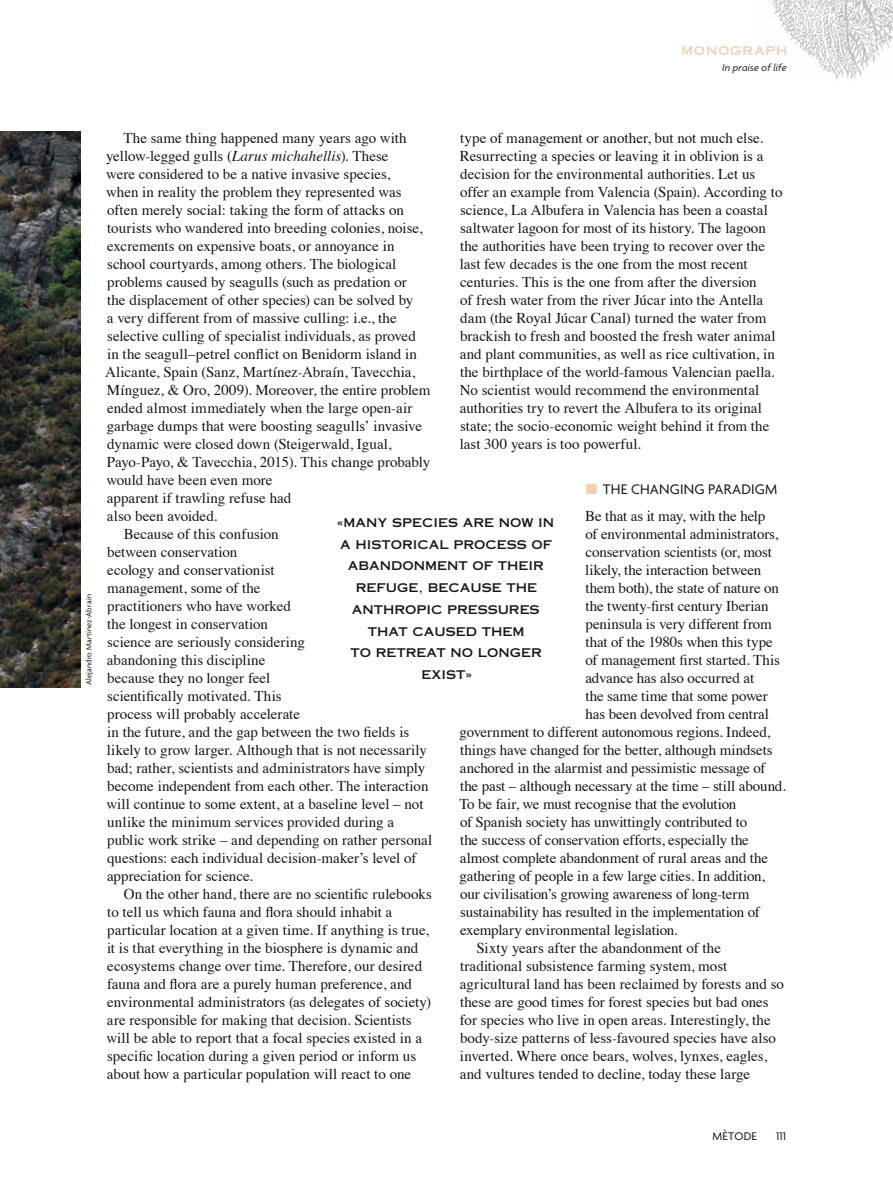
<style>
.page{position:relative;width:893px;height:1191px;background:#fff}
.page>*{position:absolute;margin:0;border:0;box-sizing:border-box;transform-origin:0 0}
.t1{font:15px/18px "Times";color:#151616}
.t2{font:15px "Agenda";letter-spacing:.01em;color:#151616}
.t3{font:12px/21.8px "Copperplate Thirty One AB";color:#151616;text-align:center}
.t4{font:12px "Agenda";letter-spacing:.02em;color:#151616}
.t5{font:12px "Copperplate Thirty One AB";letter-spacing:.06em;color:#eed1af}
.t6{font:italic 10.5px "Agenda";letter-spacing:.01em;color:#151616}
.t7{font:8.25px "Agenda";letter-spacing:.02em;color:#151616}
.s1{font-style:italic}
.s2{color:#eed1af}
</style>
<div class="page">
<img style="left:770px;top:0;width:123px;height:80px">
<img style="left:0;top:132px;width:81px;height:555px">
<p class="t5" style="left:681px;top:44px;width:108px">MONOGRAPH</p>
<p class="t6" style="left:722px;top:61px;width:66px">In praise of life</p>
<p class="t7" style="left:84px;top:685px;width:93px;rotate:-90deg">Alejandro Martínez-Abraín</p>
<p class="t1" style="left:123px;top:128px;width:285px">The same thing happened many years ago with</p>
<p class="t1" style="left:106px;top:146px;width:284px">yellow-legged gulls (<span class="s1">Larus michahellis</span>). These</p>
<p class="t1" style="left:106px;top:164px;width:286px">were considered to be a native invasive species,</p>
<p class="t1" style="left:106px;top:182px;width:297px">when in reality the problem they represented was</p>
<p class="t1" style="left:107px;top:200px;width:298px">often merely social: taking the form of attacks on</p>
<p class="t1" style="left:107px;top:218px;width:317px">tourists who wandered into breeding colonies, noise,</p>
<p class="t1" style="left:107px;top:236px;width:289px">excrements on expensive boats, or annoyance in</p>
<p class="t1" style="left:107px;top:254px;width:291px">school courtyards, among others. The biological</p>
<p class="t1" style="left:107px;top:272px;width:301px">problems caused by seagulls (such as predation or</p>
<p class="t1" style="left:107px;top:290px;width:308px">the displacement of other species) can be solved by</p>
<p class="t1" style="left:107px;top:308px;width:291px">a very different from of massive culling: i.e., the</p>
<p class="t1" style="left:107px;top:326px;width:310px">selective culling of specialist individuals, as proved</p>
<p class="t1" style="left:107px;top:344px;width:312px">in the seagull–petrel conflict on Benidorm island in</p>
<p class="t1" style="left:105px;top:362px;width:312px">Alicante, Spain (Sanz, Martínez-Abraín, Tavecchia,</p>
<p class="t1" style="left:107px;top:380px;width:325px">Mínguez, &amp; Oro, 2009). Moreover, the entire problem</p>
<p class="t1" style="left:107px;top:398px;width:307px">ended almost immediately when the large open-air</p>
<p class="t1" style="left:107px;top:416px;width:317px">garbage dumps that were boosting seagulls’ invasive</p>
<p class="t1" style="left:107px;top:434px;width:286px">dynamic were closed down (Steigerwald, Igual,</p>
<p class="t1" style="left:107px;top:452px;width:325px">Payo-Payo, &amp; Tavecchia, 2015). This change probably</p>
<p class="t1" style="left:106px;top:470px;width:168px">would have been even more</p>
<p class="t1" style="left:107px;top:488px;width:186px">apparent if trawling refuse had</p>
<p class="t1" style="left:107px;top:506px;width:112px">also been avoided.</p>
<p class="t1" style="left:124px;top:524px;width:156px">Because of this confusion</p>
<p class="t1" style="left:107px;top:542px;width:132px">between conservation</p>
<p class="t1" style="left:107px;top:560px;width:169px">ecology and conservationist</p>
<p class="t1" style="left:107px;top:578px;width:155px">management, some of the</p>
<p class="t1" style="left:107px;top:596px;width:185px">practitioners who have worked</p>
<p class="t1" style="left:107px;top:614px;width:162px">the longest in conservation</p>
<p class="t1" style="left:107px;top:632px;width:199px">science are seriously considering</p>
<p class="t1" style="left:107px;top:650px;width:160px">abandoning this discipline</p>
<p class="t1" style="left:107px;top:668px;width:165px">because they no longer feel</p>
<p class="t1" style="left:107px;top:686px;width:176px">scientifically motivated. This</p>
<p class="t1" style="left:107px;top:704px;width:195px">process will probably accelerate</p>
<p class="t1" style="left:107px;top:722px;width:304px">in the future, and the gap between the two fields is</p>
<p class="t1" style="left:107px;top:740px;width:322px">likely to grow larger. Although that is not necessarily</p>
<p class="t1" style="left:107px;top:758px;width:320px">bad; rather, scientists and administrators have simply</p>
<p class="t1" style="left:107px;top:776px;width:323px">become independent from each other. The interaction</p>
<p class="t1" style="left:106px;top:794px;width:319px">will continue to some extent, at a baseline level – not</p>
<p class="t1" style="left:107px;top:812px;width:288px">unlike the minimum services provided during a</p>
<p class="t1" style="left:107px;top:830px;width:326px">public work strike – and depending on rather personal</p>
<p class="t1" style="left:107px;top:848px;width:311px">questions: each individual decision-maker’s level of</p>
<p class="t1" style="left:107px;top:866px;width:148px">appreciation for science.</p>
<p class="t1" style="left:124px;top:884px;width:310px">On the other hand, there are no scientific rulebooks</p>
<p class="t1" style="left:107px;top:902px;width:287px">to tell us which fauna and flora should inhabit a</p>
<p class="t1" style="left:107px;top:920px;width:323px">particular location at a given time. If anything is true,</p>
<p class="t1" style="left:107px;top:938px;width:313px">it is that everything in the biosphere is dynamic and</p>
<p class="t1" style="left:107px;top:956px;width:316px">ecosystems change over time. Therefore, our desired</p>
<p class="t1" style="left:107px;top:974px;width:307px">fauna and flora are a purely human preference, and</p>
<p class="t1" style="left:107px;top:992px;width:325px">environmental administrators (as delegates of society)</p>
<p class="t1" style="left:107px;top:1010px;width:306px">are responsible for making that decision. Scientists</p>
<p class="t1" style="left:106px;top:1028px;width:317px">will be able to report that a focal species existed in a</p>
<p class="t1" style="left:107px;top:1046px;width:311px">specific location during a given period or inform us</p>
<p class="t1" style="left:107px;top:1064px;width:306px">about how a particular population will react to one</p>
<p class="t1" style="left:460px;top:128px;width:324px">type of management or another, but not much else.<br>Resurrecting a species or leaving it in oblivion is a decision for the environmental authorities. Let us offer an example from Valencia (Spain). According to science, La Albufera in Valencia has been a coastal saltwater lagoon for most of its history. The lagoon the authorities have been trying to recover over the last few decades is the one from the most recent centuries. This is the one from after the diversion<br>of fresh water from the river Júcar into the Antella dam (the Royal Júcar Canal) turned the water from brackish to fresh and boosted the fresh water animal and plant communities, as well as rice cultivation, in the birthplace of the world-famous Valencian paella.<br>No scientist would recommend the environmental authorities try to revert the Albufera to its original state; the socio-economic weight behind it from the last 300 years is too powerful.</p>
<p class="t2" style="left:586px;top:480px;width:193px"><span class="s2">■</span> THE CHANGING PARADIGM</p>
<p class="t1" style="left:585px;top:506px;width:182px">Be that as it may, with the help</p>
<p class="t1" style="left:585px;top:524px;width:194px">of environmental administrators,</p>
<p class="t1" style="left:586px;top:542px;width:188px">conservation scientists (or, most</p>
<p class="t1" style="left:585px;top:560px;width:178px">likely, the interaction between</p>
<p class="t1" style="left:585px;top:578px;width:195px">them both), the state of nature on</p>
<p class="t1" style="left:585px;top:596px;width:185px">the twenty-first century Iberian</p>
<p class="t1" style="left:586px;top:614px;width:188px">peninsula is very different from</p>
<p class="t1" style="left:585px;top:632px;width:189px">that of the 1980s when this type</p>
<p class="t1" style="left:585px;top:650px;width:196px">of management first started. This</p>
<p class="t1" style="left:585px;top:668px;width:170px">advance has also occurred at</p>
<p class="t1" style="left:585px;top:686px;width:184px">the same time that some power</p>
<p class="t1" style="left:586px;top:704px;width:185px">has been devolved from central</p>
<p class="t1" style="left:460px;top:722px;width:312px">government to different autonomous regions. Indeed,</p>
<p class="t1" style="left:460px;top:740px;width:314px">things have changed for the better, although mindsets</p>
<p class="t1" style="left:460px;top:758px;width:307px">anchored in the alarmist and pessimistic message of</p>
<p class="t1" style="left:460px;top:776px;width:327px">the past – although necessary at the time – still abound.</p>
<p class="t1" style="left:459px;top:794px;width:279px">To be fair, we must recognise that the evolution</p>
<p class="t1" style="left:460px;top:812px;width:289px">of Spanish society has unwittingly contributed to</p>
<p class="t1" style="left:460px;top:830px;width:290px">the success of conservation efforts, especially the</p>
<p class="t1" style="left:460px;top:848px;width:310px">almost complete abandonment of rural areas and the</p>
<p class="t1" style="left:460px;top:866px;width:307px">gathering of people in a few large cities. In addition,</p>
<p class="t1" style="left:460px;top:884px;width:291px">our civilisation’s growing awareness of long-term</p>
<p class="t1" style="left:460px;top:902px;width:301px">sustainability has resulted in the implementation of</p>
<p class="t1" style="left:460px;top:920px;width:219px">exemplary environmental legislation.</p>
<p class="t1" style="left:477px;top:938px;width:246px">Sixty years after the abandonment of the</p>
<p class="t1" style="left:460px;top:956px;width:269px">traditional subsistence farming system, most</p>
<p class="t1" style="left:460px;top:974px;width:326px">agricultural land has been reclaimed by forests and so</p>
<p class="t1" style="left:460px;top:992px;width:310px">these are good times for forest species but bad ones</p>
<p class="t1" style="left:460px;top:1010px;width:312px">for species who live in open areas. Interestingly, the</p>
<p class="t1" style="left:460px;top:1028px;width:317px">body-size patterns of less-favoured species have also</p>
<p class="t1" style="left:460px;top:1046px;width:309px">inverted. Where once bears, wolves, lynxes, eagles,</p>
<p class="t1" style="left:460px;top:1064px;width:292px">and vultures tended to decline, today these large</p>
<p class="t3" style="left:337px;top:512px;width:219px">«MANY SPECIES ARE NOW IN<br>A HISTORICAL PROCESS OF<br>ABANDONMENT OF THEIR<br>REFUGE, BECAUSE THE<br>ANTHROPIC PRESSURES<br>THAT CAUSED THEM<br>TO RETREAT NO LONGER<br>EXIST»</p>
<p class="t4" style="left:712px;top:1129px;width:46px">MÈTODE</p>
<p class="t4" style="left:776px;top:1129px;width:11px">111</p>
</div>
